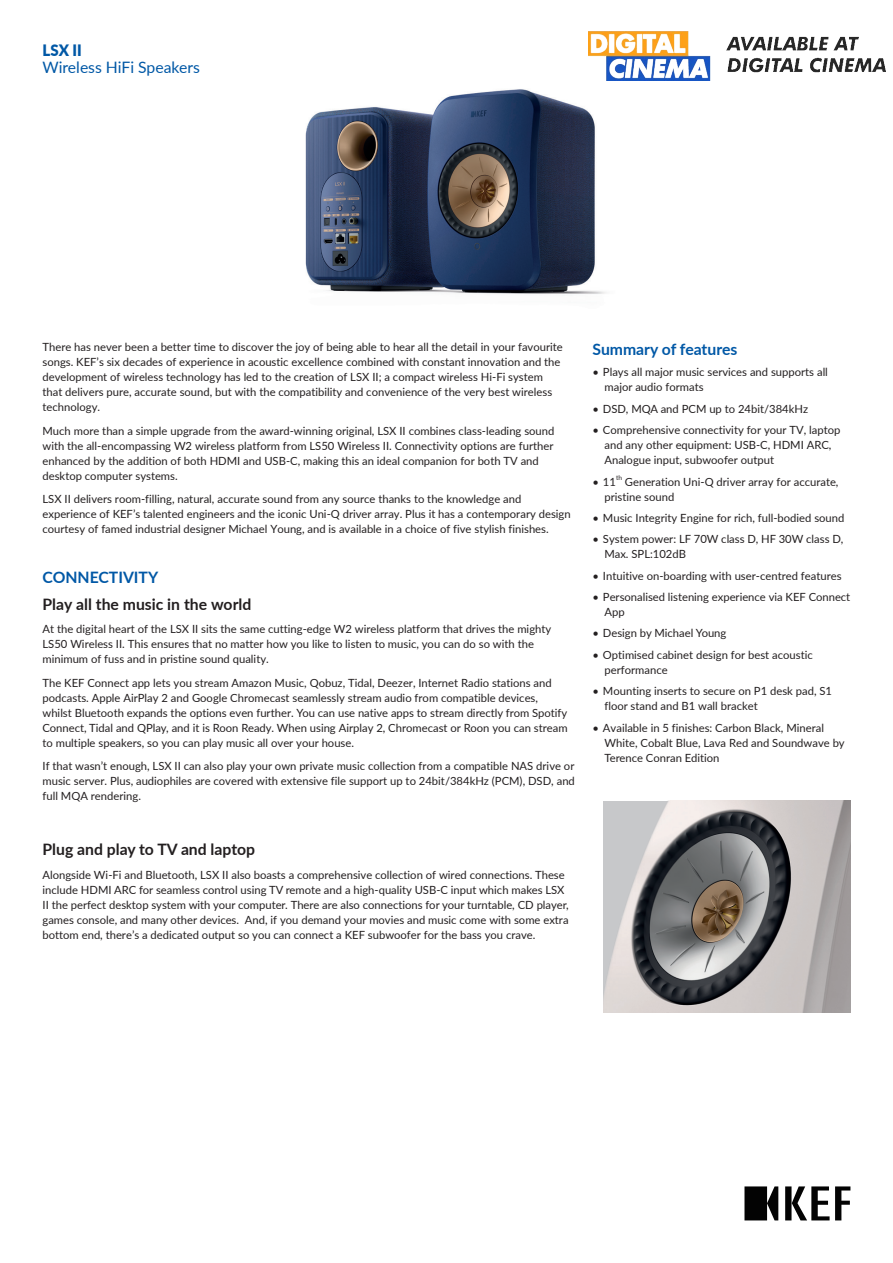
<style>
.page{position:relative;width:893px;height:1263px;background:#fff}
.page>*{position:absolute;margin:0;border:0;box-sizing:border-box;transform-origin:0 0}
.t1{font:700 15.75px "Lato";color:#231f20}
.t2{font:700 15.75px "Lato";color:#0158a6}
.t3{font:15.75px "Lato";color:#0158a6}
.t4{font:900 15.75px "Lato";color:#0158a6;scale:.95 1}
.t5{font:11.25px/15px "Lato";color:#231f20}
.t6{font:6.6px "Lato";color:#231f20}
</style>
<div class="page">
<img style="left:305px;top:45px;width:301px;height:249px">
<svg style="left:744px;top:1186px;width:106px;height:34px"></svg>
<img style="left:603px;top:801px;width:247px;height:211px">
<img style="left:589px;top:31px;width:297px;height:50px">
<p class="t4" style="left:43px;top:39px;width:43px">LSX II</p>
<p class="t3" style="left:43px;top:56px;width:159px">Wireless HiFi Speakers</p>
<p class="t5" style="left:43px;top:339px;width:522px">There has never been a better time to discover the joy of being able to hear all the detail in your favourite songs. KEF’s six decades of experience in acoustic excellence combined with constant innovation and the development of wireless technology has led to the creation of LSX II; a compact wireless Hi-Fi system that delivers pure, accurate sound, but with the compatibility and convenience of the very best wireless technology.</p>
<p class="t5" style="left:43px;top:423px;width:513px">Much more than a simple upgrade from the award-winning original, LSX II combines class-leading sound with the all-encompassing W2 wireless platform from LS50 Wireless II. Connectivity options are further enhanced by the addition of both HDMI and USB-C, making this an ideal companion for both TV and desktop computer systems.</p>
<p class="t5" style="left:43px;top:491px;width:530px">LSX II delivers room-filling, natural, accurate sound from any source thanks to the knowledge and experience of KEF’s talented engineers and the iconic Uni-Q driver array. Plus it has a contemporary design courtesy of famed industrial designer Michael Young, and is available in a choice of five stylish finishes.</p>
<p class="t2" style="left:43px;top:565px;width:117px">CONNECTIVITY</p>
<p class="t1" style="left:43px;top:593px;width:210px">Play all the music in the world</p>
<p class="t5" style="left:43px;top:621px;width:510px">At the digital heart of the LSX II sits the same cutting-edge W2 wireless platform that drives the mighty<br>LS50 Wireless II. This ensures that no matter how you like to listen to music, you can do so with the minimum of fuss and in pristine sound quality.</p>
<p class="t5" style="left:43px;top:675px;width:527px">The KEF Connect app lets you stream Amazon Music, Qobuz, Tidal, Deezer, Internet Radio stations and podcasts. Apple AirPlay 2 and Google Chromecast seamlessly stream audio from compatible devices, whilst Bluetooth expands the options even further. You can use native apps to stream directly from Spotify Connect, Tidal and QPlay, and it is Roon Ready. When using Airplay 2, Chromecast or Roon you can stream to multiple speakers, so you can play music all over your house.</p>
<p class="t5" style="left:43px;top:758px;width:534px;text-align:justify">If that wasn’t enough, LSX II can also play your own private music collection from a compatible NAS drive or music server. Plus, audiophiles are covered with extensive file support up to 24bit/384kHz (PCM), DSD, and full MQA rendering.</p>
<p class="t1" style="left:43px;top:838px;width:214px">Plug and play to TV and laptop</p>
<p class="t5" style="left:43px;top:867px;width:528px">Alongside Wi-Fi and Bluetooth, LSX II also boasts a comprehensive collection of wired connections. These include HDMI ARC for seamless control using TV remote and a high-quality USB-C input which makes LSX II the perfect desktop system with your computer. There are also connections for your turntable, CD player, games console, and many other devices. And, if you demand your movies and music come with some extra bottom end, there’s a dedicated output so you can connect a KEF subwoofer for the bass you crave.</p>
<p class="t2" style="left:592px;top:338px;width:146px">Summary of features</p>
<p class="t5" style="left:604px;top:364px;width:225px;text-indent:-12px">• Plays all major music services and supports all major audio formats</p>
<p class="t5" style="left:592px;top:401px;width:217px">• DSD, MQA and PCM up to 24bit/384kHz</p>
<p class="t5" style="left:604px;top:422px;width:237px;text-indent:-12px">• Comprehensive connectivity for your TV, laptop and any other equipment: USB-C, HDMI ARC,<br>Analogue input, subwoofer output</p>
<p class="t5" style="left:592px;top:473px;width:25px">• 11</p>
<p class="t6" style="left:616px;top:473px;width:8px">th</p>
<p class="t5" style="left:604px;top:473px;width:236px;text-indent:20px">Generation Uni-Q driver array for accurate, pristine sound</p>
<p class="t5" style="left:592px;top:510px;width:253px">• Music Integrity Engine for rich, full-bodied sound</p>
<p class="t5" style="left:604px;top:531px;width:240px;text-indent:-12px">• System power: LF 70W class D, HF 30W class D,<br>Max. SPL:102dB</p>
<p class="t5" style="left:592px;top:568px;width:251px">• Intuitive on-boarding with user-centred features</p>
<p class="t5" style="left:604px;top:589px;width:247px;text-indent:-12px">• Personalised listening experience via KEF Connect<br>App</p>
<p class="t5" style="left:592px;top:625px;width:135px">• Design by Michael Young</p>
<p class="t5" style="left:604px;top:647px;width:210px;text-indent:-12px">• Optimised cabinet design for best acoustic performance</p>
<p class="t5" style="left:604px;top:683px;width:229px;text-indent:-12px">• Mounting inserts to secure on P1 desk pad, S1 floor stand and B1 wall bracket</p>
<p class="t5" style="left:604px;top:719px;width:242px;text-indent:-12px">• Available in 5 finishes: Carbon Black, Mineral<br>White, Cobalt Blue, Lava Red and Soundwave by<br>Terence Conran Edition</p>
</div>
